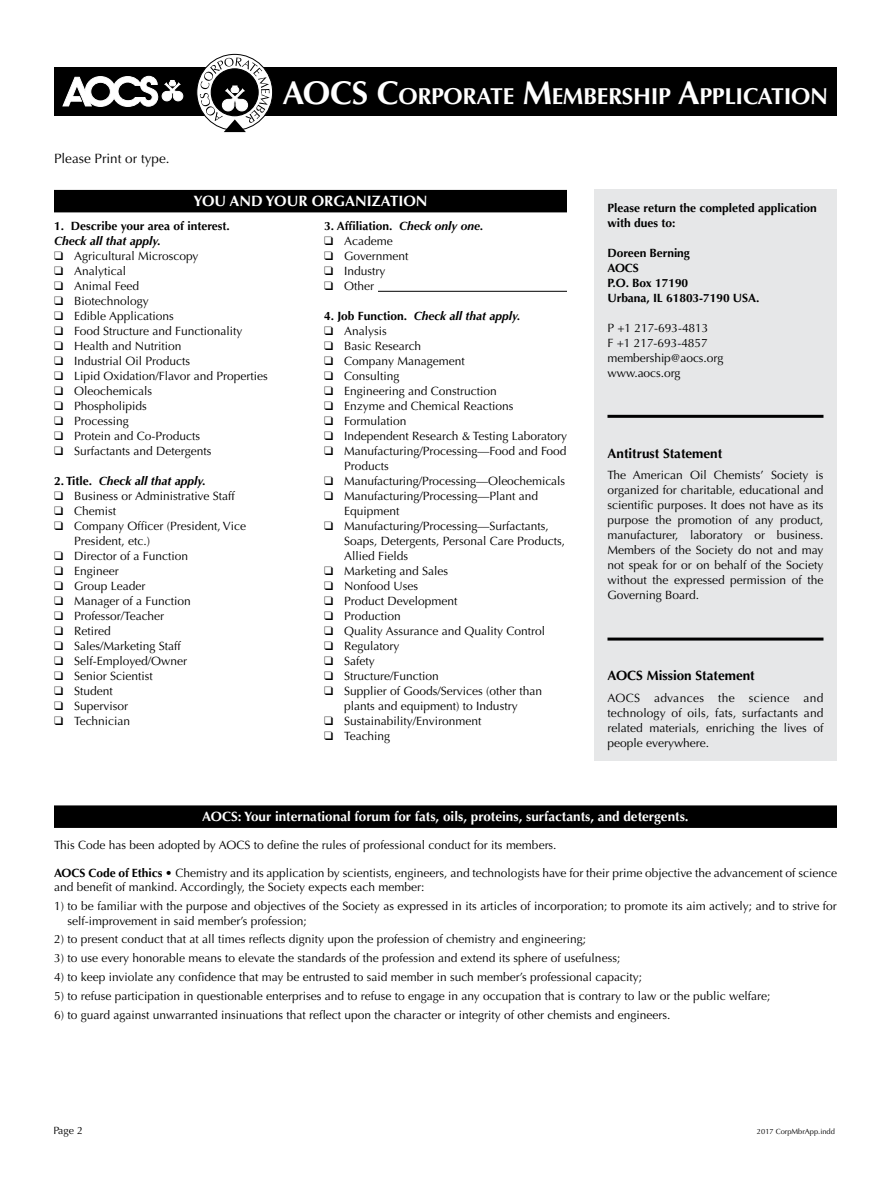
<style>
.page{position:relative;width:891px;height:1188px;background:#fff}
.page>*{position:absolute;margin:0;border:0;box-sizing:border-box;transform-origin:0 0}
.t1{font:700 23.1px "Optima LT Std";letter-spacing:-.015em;color:#fff}
.t2{font:700 15px "Optima LT Std";color:#fff}
.t3{font:700 13.5px "Optima LT Std";color:#fff}
.t4{font:700 13.5px "Optima LT Std";color:#000}
.t5{font:13.5px "Optima LT Std";color:#000}
.t6{font:12px/15px "Optima LT Std";color:#000}
.t7{font:700 12px/15px "Optima LT Std";color:#000}
.t8{font:italic 700 12px "Optima LT Std";color:#000}
.t9{font:10.5px "Optima LT Std";color:#000}
.t10{font:7.5px "Optima LT Std";color:#000}
.s1{font-size:33px}
.s2{font-style:normal}
.s3{font-style:italic}
.s4{font-weight:700}
</style>
<div class="page">
<div style="left:54px;top:805px;width:783px;height:23px;background:#000"></div>
<div style="left:54px;top:190px;width:513px;height:22px;background:#000"></div>
<hr style="left:378px;top:291px;width:189px;height:1px;background:#000">
<div style="left:594px;top:189px;width:243px;height:572px;background:#e6e7e8"></div>
<hr style="left:608px;top:415px;width:216px;height:3px;background:#000">
<hr style="left:608px;top:638px;width:216px;height:3px;background:#000">
<div style="left:54px;top:68px;width:783px;height:48px;background:#000"></div>
<svg style="left:200px;top:57px;width:70px;height:75px"></svg>
<svg style="left:62px;top:76px;width:121px;height:31px"></svg>
<p class="t5" style="left:54px;top:150px;width:117px">Please Print or type.</p>
<h1 class="t1" style="left:282px;top:82px;width:547px"><span class="s1">AOCS C</span>ORPORATE <span class="s1">M</span>EMBERSHIP <span class="s1">A</span>PPLICATION</h1>
<p class="t2" style="left:193px;top:192px;width:236px">YOU AND YOUR ORGANIZATION</p>
<p class="t7" style="left:54px;top:218px;width:177px">1. Describe your area of interest.</p>
<p class="t8" style="left:54px;top:233px;width:108px">Check all that apply.</p>
<p class="t6" style="left:54px;top:248px;width:146px">❑ Agricultural Microscopy</p>
<p class="t6" style="left:54px;top:263px;width:74px">❑ Analytical</p>
<p class="t6" style="left:54px;top:278px;width:87px">❑ Animal Feed</p>
<p class="t6" style="left:54px;top:293px;width:96px">❑ Biotechnology</p>
<p class="t6" style="left:54px;top:308px;width:121px">❑ Edible Applications</p>
<p class="t6" style="left:54px;top:323px;width:190px">❑ Food Structure and Functionality</p>
<p class="t6" style="left:54px;top:338px;width:129px">❑ Health and Nutrition</p>
<p class="t6" style="left:54px;top:353px;width:138px">❑ Industrial Oil Products</p>
<p class="t6" style="left:54px;top:368px;width:215px">❑ Lipid Oxidation/Flavor and Properties</p>
<p class="t6" style="left:54px;top:383px;width:100px">❑ Oleochemicals</p>
<p class="t6" style="left:54px;top:398px;width:94px">❑ Phospholipids</p>
<p class="t6" style="left:54px;top:413px;width:76px">❑ Processing</p>
<p class="t6" style="left:54px;top:428px;width:148px">❑ Protein and Co-Products</p>
<p class="t6" style="left:54px;top:443px;width:159px">❑ Surfactants and Detergents</p>
<p class="t8" style="left:54px;top:473px;width:153px"><span class="s2">2. Title.</span> Check all that apply.</p>
<p class="t6" style="left:54px;top:488px;width:182px">❑ Business or Administrative Staff</p>
<p class="t6" style="left:54px;top:503px;width:64px">❑ Chemist</p>
<p class="t6" style="left:74px;top:518px;width:174px;text-indent:-20px">❑ Company Officer (President, Vice<br>President, etc.)</p>
<p class="t6" style="left:54px;top:548px;width:136px">❑ Director of a Function</p>
<p class="t6" style="left:54px;top:563px;width:66px">❑ Engineer</p>
<p class="t6" style="left:54px;top:578px;width:93px">❑ Group Leader</p>
<p class="t6" style="left:54px;top:593px;width:138px">❑ Manager of a Function</p>
<p class="t6" style="left:54px;top:608px;width:112px">❑ Professor/Teacher</p>
<p class="t6" style="left:54px;top:623px;width:58px">❑ Retired</p>
<p class="t6" style="left:54px;top:638px;width:128px">❑ Sales/Marketing Staff</p>
<p class="t6" style="left:54px;top:653px;width:135px">❑ Self-Employed/Owner</p>
<p class="t6" style="left:54px;top:668px;width:100px">❑ Senior Scientist</p>
<p class="t6" style="left:54px;top:683px;width:60px">❑ Student</p>
<p class="t6" style="left:54px;top:698px;width:76px">❑ Supervisor</p>
<p class="t6" style="left:54px;top:713px;width:78px">❑ Technician</p>
<p class="t7" style="left:324px;top:218px;width:161px">3. Affiliation. <span class="s3">Check only one.</span></p>
<p class="t6" style="left:324px;top:233px;width:70px">❑ Academe</p>
<p class="t6" style="left:324px;top:248px;width:86px">❑ Government</p>
<p class="t6" style="left:324px;top:263px;width:63px">❑ Industry</p>
<p class="t6" style="left:324px;top:278px;width:52px">❑ Other</p>
<p class="t8" style="left:324px;top:308px;width:198px"><span class="s2">4. Job Function.</span> Check all that apply.</p>
<p class="t6" style="left:324px;top:323px;width:64px">❑ Analysis</p>
<p class="t6" style="left:324px;top:338px;width:99px">❑ Basic Research</p>
<p class="t6" style="left:324px;top:353px;width:142px">❑ Company Management</p>
<p class="t6" style="left:324px;top:368px;width:77px">❑ Consulting</p>
<p class="t6" style="left:324px;top:383px;width:174px">❑ Engineering and Construction</p>
<p class="t6" style="left:324px;top:398px;width:191px">❑ Enzyme and Chemical Reactions</p>
<p class="t6" style="left:324px;top:413px;width:84px">❑ Formulation</p>
<p class="t6" style="left:324px;top:428px;width:245px">❑ Independent Research &amp; Testing Laboratory</p>
<p class="t6" style="left:344px;top:443px;width:224px;text-indent:-20px">❑ Manufacturing/Processing—Food and Food<br>Products</p>
<p class="t6" style="left:324px;top:473px;width:243px">❑ Manufacturing/Processing—Oleochemicals</p>
<p class="t6" style="left:344px;top:488px;width:196px;text-indent:-20px">❑ Manufacturing/Processing—Plant and<br>Equipment</p>
<p class="t6" style="left:344px;top:518px;width:222px;text-indent:-20px">❑ Manufacturing/Processing—Surfactants,<br>Soaps, Detergents, Personal Care Products,<br>Allied Fields</p>
<p class="t6" style="left:324px;top:563px;width:126px">❑ Marketing and Sales</p>
<p class="t6" style="left:324px;top:578px;width:96px">❑ Nonfood Uses</p>
<p class="t6" style="left:324px;top:593px;width:135px">❑ Product Development</p>
<p class="t6" style="left:324px;top:608px;width:78px">❑ Production</p>
<p class="t6" style="left:324px;top:623px;width:223px">❑ Quality Assurance and Quality Control</p>
<p class="t6" style="left:324px;top:638px;width:77px">❑ Regulatory</p>
<p class="t6" style="left:324px;top:653px;width:52px">❑ Safety</p>
<p class="t6" style="left:324px;top:668px;width:116px">❑ Structure/Function</p>
<p class="t6" style="left:324px;top:683px;width:220px;text-align:center">❑ Supplier of Goods/Services (other than plants and equipment) to Industry</p>
<p class="t6" style="left:324px;top:713px;width:159px">❑ Sustainability/Environment</p>
<p class="t6" style="left:324px;top:728px;width:68px">❑ Teaching</p>
<p class="t7" style="left:608px;top:200px;width:211px">Please return the completed application with dues to:</p>
<p class="t7" style="left:608px;top:245px;width:153px">Doreen Berning<br>AOCS<br>P.O. Box 17190<br>Urbana, IL 61803-7190 USA.</p>
<p class="t6" style="left:608px;top:320px;width:117px">P +1 217-693-4813<br>F +1 217-693-4857 membership@aocs.org www.aocs.org</p>
<p class="t4" style="left:608px;top:445px;width:116px">Antitrust Statement</p>
<p class="t6" style="left:608px;top:468px;width:218px;text-align:justify">The American Oil Chemists’ Society is organized for charitable, educational and scientific purposes. It does not have as its purpose the promotion of any product, manufacturer, laboratory or business.<br>Members of the Society do not and may not speak for or on behalf of the Society without the expressed permission of the Governing Board.</p>
<p class="t4" style="left:608px;top:668px;width:149px">AOCS Mission Statement</p>
<p class="t6" style="left:608px;top:691px;width:218px;text-align:justify">AOCS advances the science and technology of oils, fats, surfactants and related materials, enriching the lives of people everywhere.</p>
<p class="t3" style="left:202px;top:809px;width:488px">AOCS: Your international forum for fats, oils, proteins, surfactants, and detergents.</p>
<p class="t6" style="left:54px;top:838px;width:504px">This Code has been adopted by AOCS to define the rules of professional conduct for its members.</p>
<p class="t6" style="left:54px;top:866px;width:785px;line-height:14.4px"><span class="s4">AOCS Code of Ethics</span> • Chemistry and its application by scientists, engineers, and technologists have for their prime objective the advancement of science and benefit of mankind. Accordingly, the Society expects each member:</p>
<p class="t6" style="left:68px;top:899px;width:771px;line-height:14.4px;text-indent:-14px">1) to be familiar with the purpose and objectives of the Society as expressed in its articles of incorporation; to promote its aim actively; and to strive for self-improvement in said member’s profession;</p>
<p class="t6" style="left:54px;top:932px;width:534px">2) to present conduct that at all times reflects dignity upon the profession of chemistry and engineering;</p>
<p class="t6" style="left:54px;top:951px;width:568px">3) to use every honorable means to elevate the standards of the profession and extend its sphere of usefulness;</p>
<p class="t6" style="left:54px;top:970px;width:590px">4) to keep inviolate any confidence that may be entrusted to said member in such member’s professional capacity;</p>
<p class="t6" style="left:54px;top:989px;width:718px">5) to refuse participation in questionable enterprises and to refuse to engage in any occupation that is contrary to law or the public welfare;</p>
<p class="t6" style="left:54px;top:1008px;width:618px">6) to guard against unwarranted insinuations that reflect upon the character or integrity of other chemists and engineers.</p>
<p class="t9" style="left:53px;top:1124px;width:31px">Page 2</p>
<p class="t10" style="left:757px;top:1127px;width:79px">2017 CorpMbrApp.indd</p>
</div>
